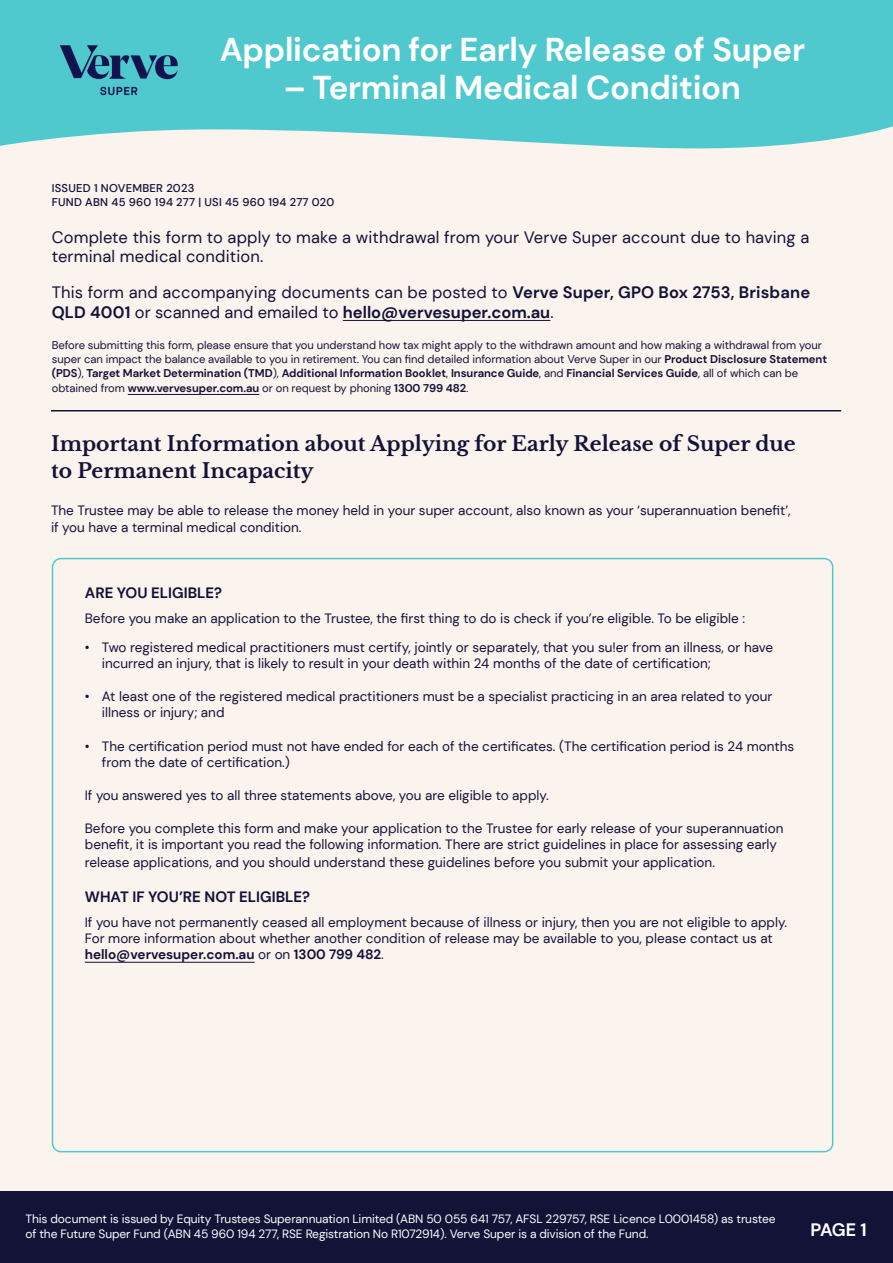
<style>
.page{position:relative;width:893px;height:1263px;background:#faf3ee}
.page>*{position:absolute;margin:0;border:0;box-sizing:border-box;transform-origin:0 0}
.t1{font:700 33px "DM Sans";letter-spacing:-.01em;color:#fff}
.t2{font:700 20.25px/27px "Libre Baskerville";color:#131237}
.t3{font:700 18px "DM Sans";color:#fff}
.t4{font:16.5px/19.5px "DM Sans";letter-spacing:.01em;color:#131237}
.t5{font:700 15px "DM Sans";color:#131237}
.t6{font:13.5px/16.2px "DM Sans";color:#131237}
.t7{font:12px/14.4px "DM Sans";letter-spacing:-.01em;color:#fff}
.t8{font:11.25px/14.2px "DM Sans";letter-spacing:-.005em;color:#131237}
.t9{font:500 11.25px/14.2px "DM Sans";letter-spacing:.02em;color:#131237}
.s1{font-weight:700}
</style>
<div class="page">
<div style="left:0;top:1191px;width:893px;height:72px;background:#131237"></div>
<svg style="left:0;top:0;width:893px;height:149px;fill:#50c9ce"></svg>
<img style="left:51px;top:44px;width:134px;height:51px">
<hr style="left:343px;top:320px;width:207px;height:1px;background:#131237">
<hr style="left:128px;top:394px;width:131px;height:1px;background:#131237">
<hr style="left:51px;top:410px;width:790px;height:1px;background:#131237">
<hr style="left:85px;top:962px;width:170px;height:1px;background:#131237">
<h1 class="t1" style="left:220px;top:29px;width:587px">Application for Early Release of Super</h1>
<h1 class="t1" style="left:284px;top:67px;width:458px">– Terminal Medical Condition</h1>
<p class="t9" style="left:52px;top:181px;width:284px">ISSUED 1 NOVEMBER 2023<br>FUND ABN 45 960 194 277 | USI 45 960 194 277 020</p>
<p class="t4" style="left:52px;top:227px;width:759px">Complete this form to apply to make a withdrawal from your Verve Super account due to having a terminal medical condition.</p>
<p class="t4" style="left:52px;top:283px;width:760px">This form and accompanying documents can be posted to <span class="s1">Verve Super, GPO Box 2753, Brisbane<br>QLD 4001</span> or scanned and emailed to <span class="s1">hello@vervesuper.com.au</span>.</p>
<p class="t8" style="left:52px;top:338px;width:777px">Before submitting this form, please ensure that you understand how tax might apply to the withdrawn amount and how making a withdrawal from your super can impact the balance available to you in retirement. You can find detailed information about Verve Super in our <span class="s1">Product Disclosure Statement (PDS</span>), <span class="s1">Target Market Determination (TMD</span>), <span class="s1">Additional Information Booklet</span>, <span class="s1">Insurance Guide</span>, and <span class="s1">Financial Services Guide</span>, all of which can be obtained from <span class="s1">www.vervesuper.com.au</span> or on request by phoning <span class="s1">1300 799 482</span>.</p>
<h2 class="t2" style="left:51px;top:430px;width:746px">Important Information about Applying for Early Release of Super due to Permanent Incapacity</h2>
<p class="t6" style="left:51px;top:502px;width:741px">The Trustee may be able to release the money held in your super account, also known as your ‘superannuation benefit’, if you have a terminal medical condition.</p>
<p class="t5" style="left:85px;top:583px;width:139px">ARE YOU ELIGIBLE?</p>
<p class="t6" style="left:85px;top:610px;width:662px">Before you make an application to the Trustee, the first thing to do is check if you’re eligible. To be eligible :</p>
<p class="t6" style="left:102px;top:639px;width:673px;text-indent:-17px">• Two registered medical practitioners must certify, jointly or separately, that you su!er from an illness, or have incurred an injury, that is likely to result in your death within 24 months of the date of certification;</p>
<p class="t6" style="left:102px;top:688px;width:672px;text-indent:-17px">• At least one of the registered medical practitioners must be a specialist practicing in an area related to your illness or injury; and</p>
<p class="t6" style="left:102px;top:738px;width:694px;text-indent:-17px">• The certification period must not have ended for each of the certificates. (The certification period is 24 months from the date of certification.)</p>
<p class="t6" style="left:85px;top:787px;width:465px">If you answered yes to all three statements above, you are eligible to apply.</p>
<p class="t6" style="left:85px;top:820px;width:700px">Before you complete this form and make your application to the Trustee for early release of your superannuation benefit, it is important you read the following information. There are strict guidelines in place for assessing early</p>
<p class="t6" style="left:85px;top:854px;width:632px">release applications, and you should understand these guidelines before you submit your application.</p>
<p class="t5" style="left:85px;top:888px;width:227px">WHAT IF YOU’RE NOT ELIGIBLE?</p>
<p class="t6" style="left:85px;top:914px;width:704px">If you have not permanently ceased all employment because of illness or injury, then you are not eligible to apply.<br>For more information about whether another condition of release may be available to you, please contact us at <span class="s1">hello@vervesuper.com.au</span> or on <span class="s1">1300 799 482</span>.</p>
<p class="t7" style="left:26px;top:1212px;width:751px">This document is issued by Equity Trustees Superannuation Limited (ABN 50 055 641 757, AFSL 229757, RSE Licence L0001458) as trustee of the Future Super Fund (ABN 45 960 194 277, RSE Registration No R1072914). Verve Super is a division of the Fund.</p>
<h3 class="t3" style="left:810px;top:1218px;width:58px">PAGE 1</h3>
</div>
